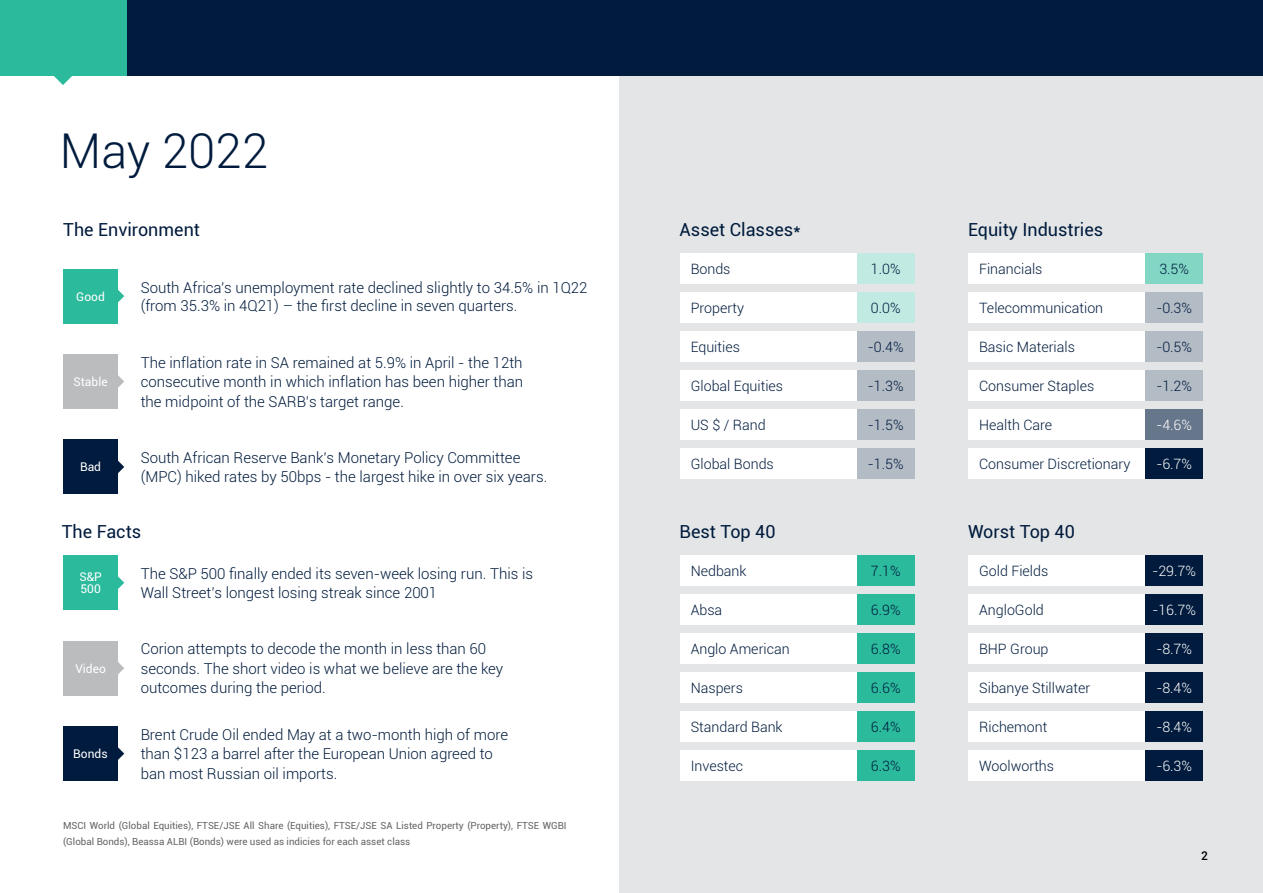
<style>
.page{position:relative;width:1263px;height:893px;background:#fff}
.page>*{position:absolute;margin:0;border:0;box-sizing:border-box;transform-origin:0 0}
.t1{font:300 48px "Roboto";color:#001b3d}
.t2{font:18px "Roboto";color:#001b3d}
.t3{font:300 15px/19.5px "Roboto";color:#001b3d}
.t4{font:300 14.25px "Roboto";color:#001b3d}
.t5{font:300 14.25px "Roboto";color:#fff}
.t6{font:12px/12px "Roboto";color:#fff}
.t7{font:500 12px "Roboto";color:#000}
.t8{font:9.75px/15.6px "Roboto";color:#636466}
</style>
<div class="page">
<div style="left:620px;top:64px;width:643px;height:829px;background:#e4e5e6"></div>
<div style="left:0;top:0;width:1263px;height:76px;background:#001b3d"></div>
<div style="left:0;top:0;width:126px;height:76px;background:#2cba9d"></div>
<svg style="left:54px;top:76px;width:18px;height:9px"></svg>
<div style="left:680px;top:633px;width:234px;height:31px;background:#fff"></div>
<div style="left:680px;top:594px;width:234px;height:31px;background:#fff"></div>
<div style="left:680px;top:672px;width:234px;height:31px;background:#fff"></div>
<div style="left:680px;top:555px;width:234px;height:31px;background:#fff"></div>
<div style="left:680px;top:711px;width:234px;height:31px;background:#fff"></div>
<div style="left:680px;top:750px;width:234px;height:31px;background:#fff"></div>
<div style="left:680px;top:331px;width:234px;height:31px;background:#fff"></div>
<div style="left:680px;top:292px;width:234px;height:31px;background:#fff"></div>
<div style="left:680px;top:370px;width:234px;height:31px;background:#fff"></div>
<div style="left:680px;top:253px;width:234px;height:31px;background:#fff"></div>
<div style="left:680px;top:409px;width:234px;height:31px;background:#fff"></div>
<div style="left:680px;top:448px;width:234px;height:31px;background:#fff"></div>
<div style="left:968px;top:331px;width:235px;height:31px;background:#fff"></div>
<div style="left:968px;top:292px;width:235px;height:31px;background:#fff"></div>
<div style="left:968px;top:370px;width:235px;height:31px;background:#fff"></div>
<div style="left:968px;top:253px;width:235px;height:31px;background:#fff"></div>
<div style="left:968px;top:409px;width:235px;height:31px;background:#fff"></div>
<div style="left:968px;top:448px;width:235px;height:31px;background:#fff"></div>
<div style="left:968px;top:633px;width:235px;height:31px;background:#fff"></div>
<div style="left:968px;top:594px;width:235px;height:31px;background:#fff"></div>
<div style="left:968px;top:672px;width:235px;height:31px;background:#fff"></div>
<div style="left:968px;top:555px;width:235px;height:31px;background:#fff"></div>
<div style="left:968px;top:711px;width:235px;height:31px;background:#fff"></div>
<div style="left:968px;top:750px;width:235px;height:31px;background:#fff"></div>
<div style="left:857px;top:253px;width:57px;height:31px;background:#c0eae2"></div>
<div style="left:857px;top:331px;width:57px;height:31px;background:#b3bbc5"></div>
<div style="left:857px;top:409px;width:57px;height:31px;background:#b3bbc5"></div>
<div style="left:857px;top:292px;width:57px;height:31px;background:#c0eae2"></div>
<div style="left:857px;top:370px;width:57px;height:31px;background:#b3bbc5"></div>
<div style="left:857px;top:448px;width:57px;height:31px;background:#b3bbc5"></div>
<div style="left:857px;top:555px;width:57px;height:31px;background:#2cba9d"></div>
<div style="left:857px;top:633px;width:57px;height:31px;background:#2cba9d"></div>
<div style="left:857px;top:711px;width:57px;height:31px;background:#2cba9d"></div>
<div style="left:857px;top:594px;width:57px;height:31px;background:#2cba9d"></div>
<div style="left:857px;top:672px;width:57px;height:31px;background:#2cba9d"></div>
<div style="left:857px;top:750px;width:57px;height:31px;background:#2cba9d"></div>
<div style="left:1145px;top:253px;width:58px;height:31px;background:#81d6c4"></div>
<div style="left:1145px;top:331px;width:58px;height:31px;background:#b3bbc5"></div>
<div style="left:1145px;top:409px;width:58px;height:31px;background:#66768b"></div>
<div style="left:1145px;top:292px;width:58px;height:31px;background:#b3bbc5"></div>
<div style="left:1145px;top:370px;width:58px;height:31px;background:#b3bbc5"></div>
<div style="left:1145px;top:448px;width:58px;height:31px;background:#001b3d"></div>
<div style="left:1145px;top:555px;width:58px;height:31px;background:#001b3d"></div>
<div style="left:1145px;top:633px;width:58px;height:31px;background:#001b3d"></div>
<div style="left:1145px;top:711px;width:58px;height:31px;background:#001b3d"></div>
<div style="left:1145px;top:594px;width:58px;height:31px;background:#001b3d"></div>
<div style="left:1145px;top:672px;width:58px;height:31px;background:#001b3d"></div>
<div style="left:1145px;top:750px;width:58px;height:31px;background:#001b3d"></div>
<div style="left:63px;top:555px;width:55px;height:55px;background:#2cba9d"></div>
<svg style="left:118px;top:576px;width:6px;height:13px"></svg>
<div style="left:63px;top:269px;width:55px;height:54px;background:#2cba9d"></div>
<svg style="left:118px;top:290px;width:6px;height:12px"></svg>
<div style="left:63px;top:354px;width:55px;height:55px;background:#babcbe"></div>
<svg style="left:118px;top:375px;width:6px;height:13px"></svg>
<div style="left:63px;top:440px;width:55px;height:54px;background:#001b3d"></div>
<svg style="left:118px;top:461px;width:6px;height:12px"></svg>
<div style="left:63px;top:726px;width:55px;height:55px;background:#001b3d"></div>
<svg style="left:118px;top:747px;width:6px;height:13px"></svg>
<div style="left:63px;top:641px;width:55px;height:54px;background:#babcbe"></div>
<svg style="left:118px;top:662px;width:6px;height:12px"></svg>
<h1 class="t1" style="left:60px;top:118px;width:210px">May 2022</h1>
<p class="t2" style="left:63px;top:217px;width:138px">The Environment</p>
<p class="t6" style="left:76px;top:290px;width:30px">Good</p>
<p class="t6" style="left:74px;top:375px;width:36px">Stable</p>
<p class="t6" style="left:80px;top:461px;width:23px">Bad</p>
<p class="t3" style="left:141px;top:278px;width:448px;line-height:18px">South Africa’s unemployment rate declined slightly to 34.5% in 1Q22 (from 35.3% in 4Q21) – the first decline in seven quarters.</p>
<p class="t3" style="left:141px;top:352px;width:384px;text-align:justify">The inflation rate in SA remained at 5.9% in April - the 12th consecutive month in which inflation has been higher than the midpoint of the SARB’s target range.</p>
<p class="t3" style="left:141px;top:447px;width:408px">South African Reserve Bank’s Monetary Policy Committee (MPC) hiked rates by 50bps - the largest hike in over six years.</p>
<p class="t2" style="left:62px;top:519px;width:81px">The Facts</p>
<p class="t6" style="left:79px;top:570px;width:24px">S&amp;P<br>500</p>
<p class="t6" style="left:75px;top:662px;width:32px">Video</p>
<p class="t6" style="left:73px;top:747px;width:36px">Bonds</p>
<p class="t3" style="left:141px;top:563px;width:394px">The S&amp;P 500 finally ended its seven-week losing run. This is<br>Wall Street’s longest losing streak since 2001</p>
<p class="t3" style="left:141px;top:639px;width:364px">Corion attempts to decode the month in less than 60 seconds. The short video is what we believe are the key outcomes during the period.</p>
<p class="t3" style="left:141px;top:724px;width:369px">Brent Crude Oil ended May at a two-month high of more than $123 a barrel after the European Union agreed to ban most Russian oil imports.</p>
<p class="t8" style="left:63px;top:817px;width:505px">MSCI World (Global Equities), FTSE/JSE All Share (Equities), FTSE/JSE SA Listed Property (Property), FTSE WGBI (Global Bonds), Beassa ALBI (Bonds) were used as indicies for each asset class</p>
<p class="t2" style="left:680px;top:217px;width:123px">Asset Classes*</p>
<p class="t2" style="left:968px;top:217px;width:137px">Equity Industries</p>
<p class="t4" style="left:691px;top:259px;width:41px">Bonds</p>
<p class="t4" style="left:691px;top:298px;width:55px">Property</p>
<p class="t4" style="left:691px;top:337px;width:51px">Equities</p>
<p class="t4" style="left:691px;top:376px;width:94px">Global Equities</p>
<p class="t4" style="left:691px;top:415px;width:77px">US $ / Rand</p>
<p class="t4" style="left:691px;top:454px;width:85px">Global Bonds</p>
<p class="t4" style="left:871px;top:259px;width:31px">1.0%</p>
<p class="t4" style="left:871px;top:298px;width:31px">0.0%</p>
<p class="t4" style="left:868px;top:337px;width:37px">-0.4%</p>
<p class="t4" style="left:868px;top:376px;width:37px">-1.3%</p>
<p class="t4" style="left:868px;top:415px;width:37px">-1.5%</p>
<p class="t4" style="left:868px;top:454px;width:37px">-1.5%</p>
<p class="t4" style="left:979px;top:259px;width:65px">Financials</p>
<p class="t4" style="left:979px;top:298px;width:126px">Telecommunication</p>
<p class="t4" style="left:979px;top:337px;width:97px">Basic Materials</p>
<p class="t4" style="left:979px;top:376px;width:117px">Consumer Staples</p>
<p class="t4" style="left:979px;top:415px;width:75px">Health Care</p>
<p class="t4" style="left:979px;top:454px;width:153px">Consumer Discretionary</p>
<p class="t4" style="left:1159px;top:259px;width:31px">3.5%</p>
<p class="t4" style="left:1156px;top:298px;width:37px">-0.3%</p>
<p class="t4" style="left:1156px;top:337px;width:37px">-0.5%</p>
<p class="t4" style="left:1156px;top:376px;width:37px">-1.2%</p>
<p class="t5" style="left:1156px;top:415px;width:37px">-4.6%</p>
<p class="t5" style="left:1156px;top:454px;width:37px">-6.7%</p>
<p class="t2" style="left:680px;top:519px;width:97px">Best Top 40</p>
<p class="t2" style="left:968px;top:519px;width:108px">Worst Top 40</p>
<p class="t4" style="left:691px;top:561px;width:57px">Nedbank</p>
<p class="t4" style="left:691px;top:600px;width:33px">Absa</p>
<p class="t4" style="left:691px;top:639px;width:100px">Anglo American</p>
<p class="t4" style="left:691px;top:678px;width:54px">Naspers</p>
<p class="t4" style="left:691px;top:717px;width:93px">Standard Bank</p>
<p class="t4" style="left:691px;top:756px;width:54px">Investec</p>
<p class="t4" style="left:871px;top:561px;width:31px">7.1%</p>
<p class="t4" style="left:871px;top:600px;width:31px">6.9%</p>
<p class="t4" style="left:871px;top:639px;width:31px">6.8%</p>
<p class="t4" style="left:871px;top:678px;width:31px">6.6%</p>
<p class="t4" style="left:871px;top:717px;width:31px">6.4%</p>
<p class="t4" style="left:871px;top:756px;width:31px">6.3%</p>
<p class="t4" style="left:979px;top:561px;width:71px">Gold Fields</p>
<p class="t4" style="left:979px;top:600px;width:66px">AngloGold</p>
<p class="t4" style="left:979px;top:639px;width:71px">BHP Group</p>
<p class="t4" style="left:979px;top:678px;width:113px">Sibanye Stillwater</p>
<p class="t4" style="left:979px;top:717px;width:70px">Richemont</p>
<p class="t4" style="left:979px;top:756px;width:76px">Woolworths</p>
<p class="t5" style="left:1152px;top:561px;width:45px">-29.7%</p>
<p class="t5" style="left:1152px;top:600px;width:45px">-16.7%</p>
<p class="t5" style="left:1156px;top:639px;width:37px">-8.7%</p>
<p class="t5" style="left:1156px;top:678px;width:37px">-8.4%</p>
<p class="t5" style="left:1156px;top:717px;width:37px">-8.4%</p>
<p class="t5" style="left:1156px;top:756px;width:37px">-6.3%</p>
<p class="t7" style="left:1201px;top:847px;width:8px">2</p>
</div>
